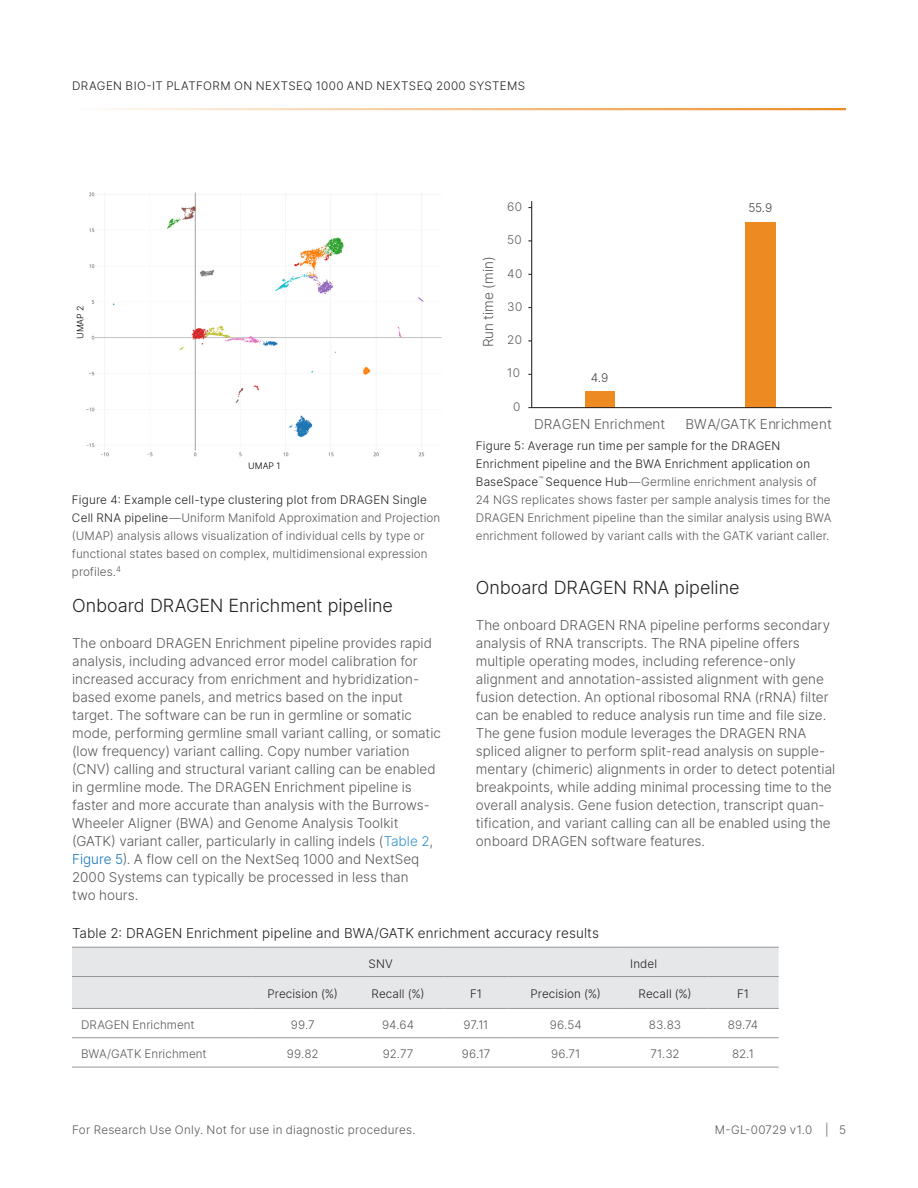
<style>
.page{position:relative;width:918px;height:1188px;background:#fff}
.page>*{position:absolute;margin:0;border:0;box-sizing:border-box;transform-origin:0 0}
.B-Head{font:300 18px "Inter";color:#231f20}
.t1{font:300 13.65px "Inter";letter-spacing:.005em;color:#595959}
.Body_Copy{font:300 13.5px/18px "Inter";color:#57585a}
.t2{font:300 13.5px "Inter";letter-spacing:.01em;color:#231f20}
.t3{font:300 11.85px "Inter";letter-spacing:.025em;color:#595959}
.t4{font:300 11.85px "Inter";color:#404040}
.Body_Row_Left_Alig{font:300 11.7px/18px "Inter";letter-spacing:.01em;color:#57585a}
.Body_Row_Center_Al{font:300 11.7px "Inter";letter-spacing:.005em;color:#57585a}
.Header_Row_B_Cente{font:300 11.7px "Inter";letter-spacing:.04em;color:#231f20}
.Header_Row_B_Cente-2{font:300 11.7px "Inter";letter-spacing:.01em;color:#231f20}
.t5{font:300 8.85px "Inter";color:#000}
.s1{color:#231f20}
.s2{color:#3191cf}
.s3{color:#1576bd}
</style>
<div class="page">
<hr style="left:72px;top:108px;width:774px;height:2px;background:#ed8b22">
<img style="left:86px;top:192px;width:356px;height:265px">
<div style="left:585px;top:391px;width:29px;height:16px;background:#ed8b22"></div>
<div style="left:745px;top:222px;width:31px;height:185px;background:#ed8b22"></div>
<hr style="left:528px;top:407px;width:304px;height:1px;background:#231f20">
<hr style="left:531px;top:201px;width:1px;height:207px;background:#231f20">
<div style="left:72px;top:948px;width:707px;height:60px;background:#e6e7e9"></div>
<hr style="left:72px;top:947px;width:181px;height:1px;background:#939598">
<hr style="left:253px;top:947px;width:100px;height:1px;background:#939598">
<hr style="left:353px;top:947px;width:90px;height:1px;background:#939598">
<hr style="left:443px;top:947px;width:66px;height:1px;background:#939598">
<hr style="left:509px;top:947px;width:114px;height:1px;background:#939598">
<hr style="left:623px;top:947px;width:84px;height:1px;background:#939598">
<hr style="left:707px;top:947px;width:72px;height:1px;background:#939598">
<hr style="left:72px;top:976px;width:181px;height:1px;background:#939598">
<hr style="left:253px;top:976px;width:100px;height:1px;background:#939598">
<hr style="left:353px;top:976px;width:90px;height:1px;background:#939598">
<hr style="left:443px;top:976px;width:66px;height:1px;background:#939598">
<hr style="left:509px;top:976px;width:114px;height:1px;background:#939598">
<hr style="left:623px;top:976px;width:84px;height:1px;background:#939598">
<hr style="left:707px;top:976px;width:72px;height:1px;background:#939598">
<hr style="left:72px;top:1008px;width:181px;height:1px;background:#939598">
<hr style="left:253px;top:1008px;width:100px;height:1px;background:#939598">
<hr style="left:353px;top:1008px;width:90px;height:1px;background:#939598">
<hr style="left:443px;top:1008px;width:66px;height:1px;background:#939598">
<hr style="left:509px;top:1008px;width:114px;height:1px;background:#939598">
<hr style="left:623px;top:1008px;width:84px;height:1px;background:#939598">
<hr style="left:707px;top:1008px;width:72px;height:1px;background:#939598">
<hr style="left:72px;top:1037px;width:181px;height:1px;background:#939598">
<hr style="left:253px;top:1037px;width:100px;height:1px;background:#939598">
<hr style="left:353px;top:1037px;width:90px;height:1px;background:#939598">
<hr style="left:443px;top:1037px;width:66px;height:1px;background:#939598">
<hr style="left:509px;top:1037px;width:114px;height:1px;background:#939598">
<hr style="left:623px;top:1037px;width:84px;height:1px;background:#939598">
<hr style="left:707px;top:1037px;width:72px;height:1px;background:#939598">
<hr style="left:72px;top:1067px;width:181px;height:1px;background:#939598">
<hr style="left:253px;top:1067px;width:100px;height:1px;background:#939598">
<hr style="left:353px;top:1067px;width:90px;height:1px;background:#939598">
<hr style="left:443px;top:1067px;width:66px;height:1px;background:#939598">
<hr style="left:509px;top:1067px;width:114px;height:1px;background:#939598">
<hr style="left:623px;top:1067px;width:84px;height:1px;background:#939598">
<hr style="left:707px;top:1067px;width:72px;height:1px;background:#939598">
<p class="Header_Row_B_Cente" style="left:72px;top:77px;width:111px">DRAGEN Bio-IT Platform</p>
<p class="Header_Row_B_Cente" style="left:234px;top:77px;width:123px">on NextSeq 1000 and</p>
<p class="Header_Row_B_Cente" style="left:376px;top:77px;width:117px">NextSeq 2000 systems</p>
<p class="t5" style="left:74px;top:339px;width:35px;rotate:-90deg">UMAP 2</p>
<p class="t1" style="left:479px;top:347px;width:92px;rotate:-90deg">Run time (min)</p>
<p class="t3" style="left:507px;top:198px;width:16px">60</p>
<p class="t3" style="left:507px;top:232px;width:16px">50</p>
<p class="t3" style="left:507px;top:265px;width:17px">40</p>
<p class="t3" style="left:507px;top:298px;width:17px">30</p>
<p class="t3" style="left:507px;top:331px;width:16px">20</p>
<p class="t3" style="left:507px;top:365px;width:14px">10</p>
<p class="t3" style="left:513px;top:398px;width:9px">0</p>
<p class="t4" style="left:591px;top:369px;width:19px">4.9</p>
<p class="t4" style="left:749px;top:200px;width:25px">55.9</p>
<p class="t1" style="left:534px;top:414px;width:133px">DRAGEN Enrichment</p>
<p class="t1" style="left:686px;top:414px;width:148px">BWA/GATK Enrichment</p>
<p class="t5" style="left:248px;top:460px;width:34px">UMAP 1</p>
<p class="Body_Row_Left_Alig" style="left:72px;top:491px;width:370px"><span class="s1">Figure 4: Example cell-type clustering plot from DRAGEN Single Cell RNA pipeline</span>—Uniform Manifold Approximation and Projection (UMAP) analysis allows visualization of individual cells by type or functional states based on complex, multidimensional expression profiles.<sup>4</sup></p>
<p class="B-Head" style="left:72px;top:593px;width:322px">Onboard DRAGEN Enrichment pipeline</p>
<p class="Body_Copy" style="left:72px;top:634px;width:370px">The onboard DRAGEN Enrichment pipeline provides rapid analysis, including advanced error model calibration for increased accuracy from enrichment and hybridization&shy;based exome panels, and metrics based on the input target. The software can be run in germline or somatic mode, performing germline small variant calling, or somatic (low frequency) variant calling. Copy number variation (CNV) calling and structural variant calling can be enabled in germline mode. The DRAGEN Enrichment pipeline is faster and more accurate than analysis with the Burrows-Wheeler Aligner (BWA) and Genome Analysis Toolkit (GATK) variant caller, particularly in calling indels (<span class="s2">Table 2</span>, <span class="s3">Figure 5</span>). A flow cell on the NextSeq 1000 and NextSeq 2000 Systems can typically be processed in less than<br>two hours.</p>
<p class="Body_Row_Left_Alig" style="left:476px;top:437px;width:357px"><span class="s1">Figure 5: Average run time per sample for the DRAGEN Enrichment pipeline and the BWA Enrichment application on BaseSpace</span><sup>™</sup> <span class="s1">Sequence Hub</span>—Germline enrichment analysis of 24 NGS replicates shows faster per sample analysis times for the DRAGEN Enrichment pipeline than the similar analysis using BWA enrichment followed by variant calls with the GATK variant caller.</p>
<p class="B-Head" style="left:476px;top:575px;width:265px">Onboard DRAGEN RNA pipeline</p>
<p class="Body_Copy" style="left:476px;top:616px;width:361px">The onboard DRAGEN RNA pipeline performs secondary analysis of RNA transcripts. The RNA pipeline offers multiple operating modes, including reference-only alignment and annotation-assisted alignment with gene fusion detection. An optional ribosomal RNA (rRNA) filter can be enabled to reduce analysis run time and file size.<br>The gene fusion module leverages the DRAGEN RNA spliced aligner to perform split-read analysis on supple&shy;mentary (chimeric) alignments in order to detect potential breakpoints, while adding minimal processing time to the overall analysis. Gene fusion detection, transcript quan&shy;tification, and variant calling can all be enabled using the onboard DRAGEN software features.</p>
<p class="t2" style="left:72px;top:923px;width:529px">Table 2: DRAGEN Enrichment pipeline and BWA/GATK enrichment accuracy results</p>
<p class="Header_Row_B_Cente-2" style="left:369px;top:955px;width:26px">SNV</p>
<p class="Header_Row_B_Cente-2" style="left:630px;top:955px;width:28px">Indel</p>
<p class="Header_Row_B_Cente-2" style="left:268px;top:986px;width:72px">Precision (%)</p>
<p class="Header_Row_B_Cente-2" style="left:372px;top:986px;width:55px">Recall (%)</p>
<p class="Header_Row_B_Cente-2" style="left:470px;top:986px;width:13px">F1</p>
<p class="Header_Row_B_Cente-2" style="left:531px;top:986px;width:72px">Precision (%)</p>
<p class="Header_Row_B_Cente-2" style="left:639px;top:986px;width:55px">Recall (%)</p>
<p class="Header_Row_B_Cente-2" style="left:737px;top:986px;width:13px">F1</p>
<p class="Body_Row_Left_Alig" style="left:81px;top:1015px;width:115px">DRAGEN Enrichment</p>
<p class="Body_Row_Center_Al" style="left:291px;top:1016px;width:25px">99.7</p>
<p class="Body_Row_Center_Al" style="left:382px;top:1016px;width:34px">94.64</p>
<p class="Body_Row_Center_Al" style="left:464px;top:1016px;width:26px">97.11</p>
<p class="Body_Row_Center_Al" style="left:550px;top:1016px;width:34px">96.54</p>
<p class="Body_Row_Center_Al" style="left:649px;top:1016px;width:34px">83.83</p>
<p class="Body_Row_Center_Al" style="left:728px;top:1016px;width:32px">89.74</p>
<p class="Body_Row_Left_Alig" style="left:81px;top:1045px;width:127px">BWA/GATK Enrichment</p>
<p class="Body_Row_Center_Al" style="left:287px;top:1046px;width:33px">99.82</p>
<p class="Body_Row_Center_Al" style="left:383px;top:1046px;width:32px">92.77</p>
<p class="Body_Row_Center_Al" style="left:462px;top:1046px;width:30px">96.17</p>
<p class="Body_Row_Center_Al" style="left:551px;top:1046px;width:31px">96.71</p>
<p class="Body_Row_Center_Al" style="left:651px;top:1046px;width:31px">71.32</p>
<p class="Body_Row_Center_Al" style="left:732px;top:1046px;width:23px">82.1</p>
<p class="Body_Row_Left_Alig" style="left:72px;top:1121px;width:345px">For Research Use Only. Not for use in diagnostic procedures.</p>
<p class="Body_Row_Left_Alig" style="left:715px;top:1121px;width:133px">M-GL-00729 v1.0 | 5</p>
</div>
